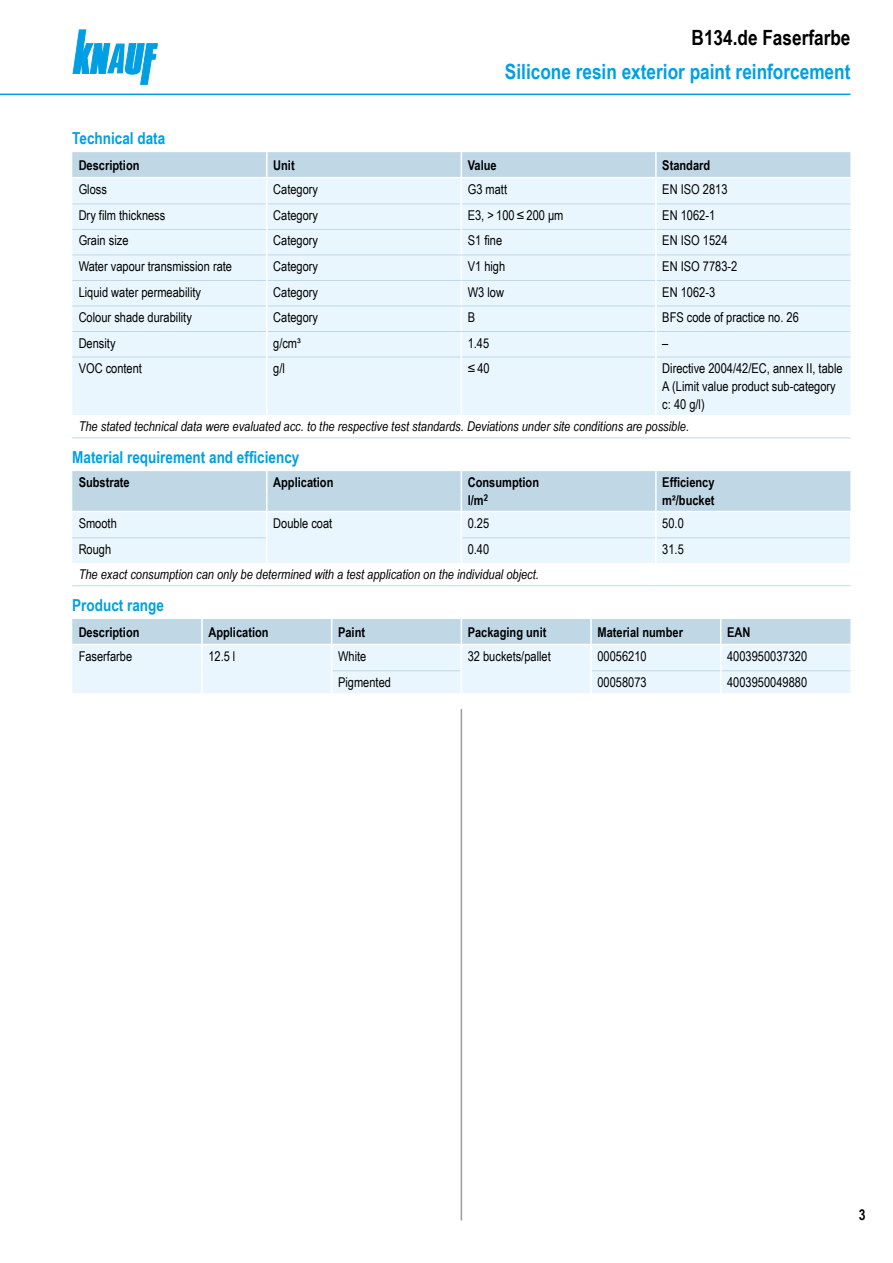
<style>
.page{position:relative;width:893px;height:1263px;background:#fff}
.page>*{position:absolute;margin:0;border:0;box-sizing:border-box;transform-origin:0 0}
.Ue2_Kopf_14cyan_TB{font:700 21px "Arial Narrow";color:#009fe3}
.Ue1_Kopf_14schwarz_T{font:700 21px "Arial Narrow";color:#000}
.Ue3_11cyan_TB{font:700 16.5px "Arial Narrow";color:#009fe3}
.Seite_rechts_TB{font:700 15px "Arial Narrow";color:#000}
.Tab_Text_TB{font:13.5px/18px "Arial Narrow";color:#000}
.Tab_Kopf_TB{font:700 13.5px "Arial Narrow";color:#000}
.Leg_Fussnote_Tab_Ein{font:italic 13.5px "Arial Narrow";color:#000}
.Leg_Tab_TB{font:italic 13.5px "Arial Narrow";color:#000}
</style>
<div class="page">
<svg style="left:73px;top:30px;width:84px;height:54px"></svg>
<hr style="left:0;top:94px;width:850px;height:1px;background:#009fe3">
<hr style="left:461px;top:709px;width:1px;height:511px;background:#9d9d9c">
<div style="left:72px;top:358px;width:778px;height:57px;background:#eaf6fe"></div>
<hr style="left:72px;top:437px;width:195px;height:1px;background:#c0d8e6">
<hr style="left:267px;top:437px;width:194px;height:1px;background:#c0d8e6">
<hr style="left:461px;top:437px;width:195px;height:1px;background:#c0d8e6">
<hr style="left:656px;top:437px;width:194px;height:1px;background:#c0d8e6">
<hr style="left:266px;top:357px;width:2px;height:58px;background:#fff">
<hr style="left:655px;top:357px;width:2px;height:58px;background:#fff">
<hr style="left:657px;top:357px;width:193px;height:1px;background:#c0d8e6">
<hr style="left:268px;top:357px;width:193px;height:1px;background:#c0d8e6">
<hr style="left:462px;top:357px;width:193px;height:1px;background:#c0d8e6">
<hr style="left:72px;top:357px;width:194px;height:1px;background:#c0d8e6">
<svg style="left:72px;top:152px;width:778px;height:205px;background:#e3f1fa"></svg>
<hr style="left:655px;top:152px;width:2px;height:26px;background:#fff">
<hr style="left:462px;top:177px;width:193px;height:1px;background:#fff">
<hr style="left:461px;top:357px;width:1px;height:58px;background:#fff">
<hr style="left:72px;top:585px;width:195px;height:1px;background:#c0d8e6">
<hr style="left:267px;top:585px;width:194px;height:1px;background:#c0d8e6">
<hr style="left:461px;top:585px;width:195px;height:1px;background:#c0d8e6">
<hr style="left:656px;top:585px;width:194px;height:1px;background:#c0d8e6">
<svg style="left:72px;top:471px;width:779px;height:92px;background:#d8e9f3"></svg>
<hr style="left:462px;top:537px;width:193px;height:1px;background:#c0d8e6">
<hr style="left:72px;top:537px;width:194px;height:1px;background:#c0d8e6">
<svg style="left:72px;top:619px;width:778px;height:74px;background:#dcecf5"></svg>
<p class="Ue1_Kopf_14schwarz_T" style="left:692px;top:22px;width:160px">B134.de Faserfarbe</p>
<p class="Ue2_Kopf_14cyan_TB" style="left:505px;top:56px;width:347px">Silicone resin exterior paint reinforcement</p>
<p class="Ue3_11cyan_TB" style="left:72px;top:125px;width:95px">Technical data</p>
<p class="Tab_Kopf_TB" style="left:79px;top:155px;width:62px">Description</p>
<p class="Tab_Kopf_TB" style="left:273px;top:155px;width:23px">Unit</p>
<p class="Tab_Kopf_TB" style="left:468px;top:155px;width:30px">Value</p>
<p class="Tab_Kopf_TB" style="left:662px;top:155px;width:49px">Standard</p>
<p class="Tab_Text_TB" style="left:79px;top:180px;width:30px">Gloss</p>
<p class="Tab_Text_TB" style="left:273px;top:180px;width:46px">Category</p>
<p class="Tab_Text_TB" style="left:468px;top:180px;width:41px">G3 matt</p>
<p class="Tab_Text_TB" style="left:662px;top:180px;width:67px">EN ISO 2813</p>
<p class="Tab_Text_TB" style="left:79px;top:206px;width:88px">Dry film thickness</p>
<p class="Tab_Text_TB" style="left:273px;top:206px;width:46px">Category</p>
<p class="Tab_Text_TB" style="left:468px;top:206px;width:97px">E3, &gt; 100 ≤ 200 μm</p>
<p class="Tab_Text_TB" style="left:662px;top:206px;width:54px">EN 1062-1</p>
<p class="Tab_Text_TB" style="left:79px;top:231px;width:51px">Grain size</p>
<p class="Tab_Text_TB" style="left:273px;top:231px;width:46px">Category</p>
<p class="Tab_Text_TB" style="left:468px;top:231px;width:36px">S1 fine</p>
<p class="Tab_Text_TB" style="left:662px;top:231px;width:67px">EN ISO 1524</p>
<p class="Tab_Text_TB" style="left:79px;top:257px;width:155px">Water vapour transmission rate</p>
<p class="Tab_Text_TB" style="left:273px;top:257px;width:46px">Category</p>
<p class="Tab_Text_TB" style="left:468px;top:257px;width:39px">V1 high</p>
<p class="Tab_Text_TB" style="left:662px;top:257px;width:77px">EN ISO 7783-2</p>
<p class="Tab_Text_TB" style="left:79px;top:282px;width:124px">Liquid water permeability</p>
<p class="Tab_Text_TB" style="left:273px;top:282px;width:46px">Category</p>
<p class="Tab_Text_TB" style="left:468px;top:282px;width:38px">W3 low</p>
<p class="Tab_Text_TB" style="left:662px;top:282px;width:54px">EN 1062-3</p>
<p class="Tab_Text_TB" style="left:79px;top:308px;width:115px">Colour shade durability</p>
<p class="Tab_Text_TB" style="left:273px;top:308px;width:46px">Category</p>
<p class="Tab_Text_TB" style="left:468px;top:308px;width:9px">B</p>
<p class="Tab_Text_TB" style="left:662px;top:308px;width:138px">BFS code of practice no. 26</p>
<p class="Tab_Text_TB" style="left:79px;top:333px;width:38px">Density</p>
<p class="Tab_Text_TB" style="left:273px;top:333px;width:29px">g/cm³</p>
<p class="Tab_Text_TB" style="left:468px;top:333px;width:23px">1.45</p>
<p class="Tab_Text_TB" style="left:662px;top:333px;width:8px">–</p>
<p class="Tab_Text_TB" style="left:79px;top:359px;width:65px">VOC content</p>
<p class="Tab_Text_TB" style="left:273px;top:359px;width:13px">g/l</p>
<p class="Tab_Text_TB" style="left:468px;top:359px;width:23px">≤40</p>
<p class="Tab_Text_TB" style="left:662px;top:359px;width:182px">Directive 2004/42/EC, annex II, table<br>A (Limit value product sub-category c: 40 g/l)</p>
<p class="Leg_Fussnote_Tab_Ein" style="left:79px;top:417px;width:612px">The stated technical data were evaluated acc. to the respective test standards. Deviations under site conditions are possible.</p>
<p class="Ue3_11cyan_TB" style="left:72px;top:444px;width:229px">Material requirement and efficiency</p>
<p class="Tab_Kopf_TB" style="left:79px;top:472px;width:53px">Substrate</p>
<p class="Tab_Kopf_TB" style="left:273px;top:472px;width:62px">Application</p>
<p class="Tab_Kopf_TB" style="left:468px;top:472px;width:73px">Consumption</p>
<p class="Tab_Kopf_TB" style="left:662px;top:472px;width:54px">Efficiency</p>
<p class="Tab_Kopf_TB" style="left:468px;top:490px;width:22px">l/m<sup>2</sup></p>
<p class="Tab_Kopf_TB" style="left:662px;top:490px;width:54px">m²/bucket</p>
<p class="Tab_Text_TB" style="left:79px;top:514px;width:40px">Smooth</p>
<p class="Tab_Text_TB" style="left:273px;top:514px;width:61px">Double coat</p>
<p class="Tab_Text_TB" style="left:468px;top:514px;width:23px">0.25</p>
<p class="Tab_Text_TB" style="left:662px;top:514px;width:23px">50.0</p>
<p class="Tab_Text_TB" style="left:79px;top:540px;width:34px">Rough</p>
<p class="Tab_Text_TB" style="left:468px;top:540px;width:23px">0.40</p>
<p class="Tab_Text_TB" style="left:662px;top:540px;width:23px">31.5</p>
<p class="Leg_Tab_TB" style="left:79px;top:565px;width:462px">The exact consumption can only be determined with a test application on the individual object.</p>
<p class="Ue3_11cyan_TB" style="left:72px;top:592px;width:93px">Product range</p>
<p class="Tab_Kopf_TB" style="left:79px;top:622px;width:62px">Description</p>
<p class="Tab_Kopf_TB" style="left:208px;top:622px;width:62px">Application</p>
<p class="Tab_Kopf_TB" style="left:338px;top:622px;width:29px">Paint</p>
<p class="Tab_Kopf_TB" style="left:468px;top:622px;width:80px">Packaging unit</p>
<p class="Tab_Kopf_TB" style="left:597px;top:622px;width:87px">Material number</p>
<p class="Tab_Kopf_TB" style="left:727px;top:622px;width:25px">EAN</p>
<p class="Tab_Text_TB" style="left:79px;top:647px;width:55px">Faserfarbe</p>
<p class="Tab_Text_TB" style="left:208px;top:647px;width:29px">12.5 l</p>
<p class="Tab_Text_TB" style="left:338px;top:647px;width:30px">White</p>
<p class="Tab_Text_TB" style="left:468px;top:647px;width:85px">32 buckets/pallet</p>
<p class="Tab_Text_TB" style="left:597px;top:647px;width:51px">00056210</p>
<p class="Tab_Text_TB" style="left:727px;top:647px;width:82px">4003950037320</p>
<p class="Tab_Text_TB" style="left:338px;top:672px;width:54px">Pigmented</p>
<p class="Tab_Text_TB" style="left:597px;top:672px;width:51px">00058073</p>
<p class="Tab_Text_TB" style="left:727px;top:672px;width:82px">4003950049880</p>
<p class="Seite_rechts_TB" style="left:859px;top:1204px;width:8px">3</p>
</div>
